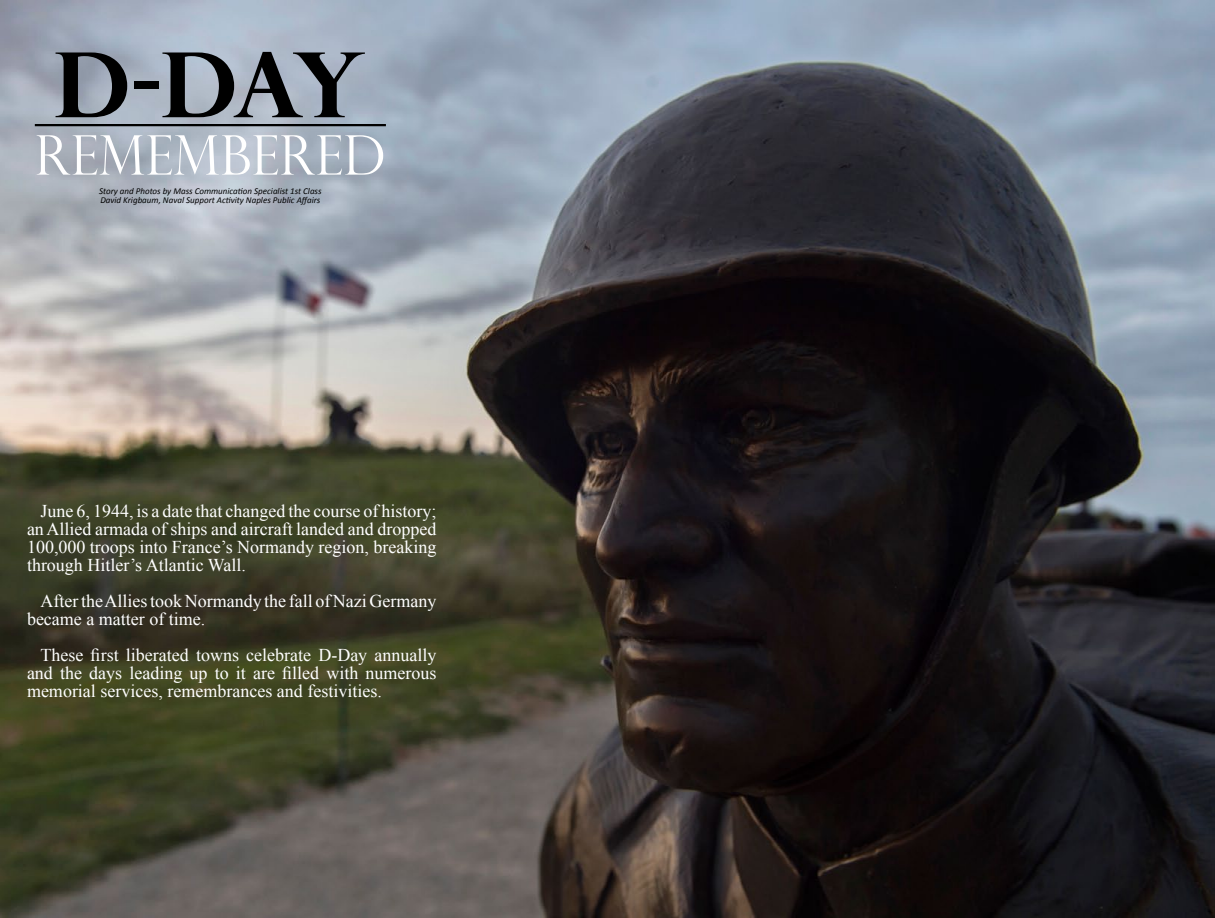
<style>
.page{position:relative;width:1215px;height:918px;background:#fff}
.page>*{position:absolute;margin:0;border:0;box-sizing:border-box;transform-origin:0 0}
.t1{font:700 90px "Perpetua Titling";color:#000}
.t2{font:300 54.75px "Perpetua Titling";color:#fff}
.t3{font:18px/18px "Times New Roman";color:#fff;text-align:justify}
.t4{font:italic 9px/9px "Calibri";color:#000}
</style>
<div class="page">
<img style="left:0;top:0;width:1215px;height:918px">
<hr style="left:35px;top:124px;width:351px;height:2px;background:#000">
<h1 class="t1" style="left:55px;top:29px;width:313px">D-Day</h1>
<h2 class="t2" style="left:35px;top:122px;width:353px">REMEMBERED</h2>
<p class="t4" style="left:99px;top:186px;width:224px">Story and Photos by Mass Communication Specialist 1st Class<br>David Krigbaum, Naval Support Activity Naples Public Affairs</p>
<p class="t3" style="left:27px;top:502px;width:411px;text-indent:14px">June 6, 1944, is a date that changed the course of history; an Allied armada of ships and aircraft landed and dropped 100,000 troops into France’s Normandy region, breaking through Hitler’s Atlantic Wall.</p>
<p class="t3" style="left:27px;top:592px;width:411px;text-indent:14px">After the Allies took Normandy the fall of Nazi Germany became a matter of time.</p>
<p class="t3" style="left:27px;top:646px;width:411px;text-indent:14px">These first liberated towns celebrate D-Day annually and the days leading up to it are filled with numerous memorial services, remembrances and festivities.</p>
</div>
